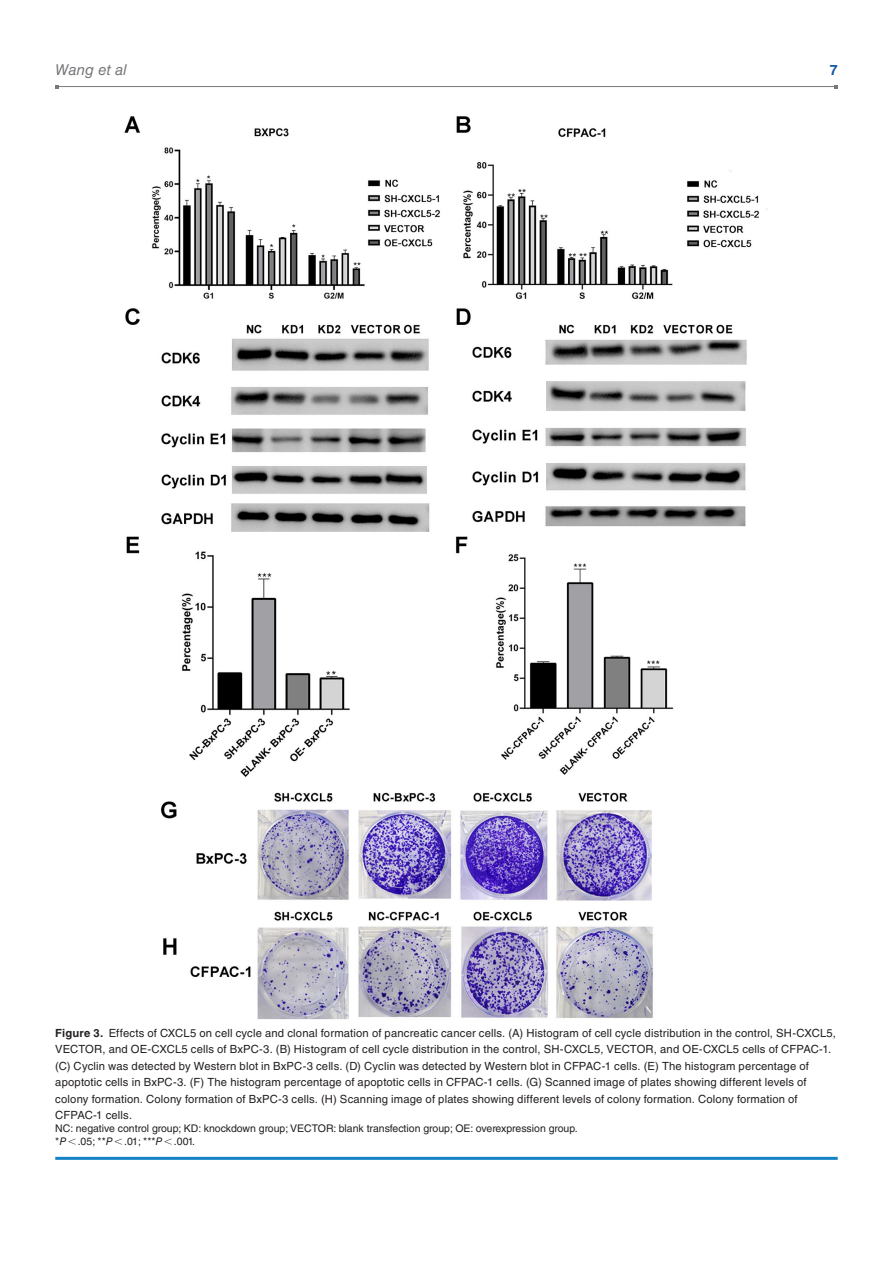
<style>
.page{position:relative;width:893px;height:1263px;background:#fff}
.page>*{position:absolute;margin:0;border:0;box-sizing:border-box;transform-origin:0 0}
.t1{font:italic 15px "Helvetica LT Std";color:#76787b}
.t2{font:700 14.25px "Helvetica LT Std";color:#1055a4}
.t3{font:11.25px/16.5px "Helvetica LT Std";letter-spacing:.015em;color:#231f20}
.t4{font:10.5px/12.8px "Helvetica LT Std";color:#231f20}
.s1{font-weight:700}
.s2{font-style:italic}
</style>
<div class="page">
<hr style="left:57px;top:86px;width:779px;height:1px;background:#76787b">
<hr style="left:55px;top:1157px;width:783px;height:3px;background:#1582c5">
<img style="left:124px;top:116px;width:644px;height:904px">
<h1 class="t1" style="left:55px;top:61px;width:73px">Wang et al</h1>
<p class="t2" style="left:830px;top:61px;width:9px">7</p>
<p class="t3" style="left:55px;top:1024px;width:782px"><span class="s1">Figure 3.</span> Effects of CXCL5 on cell cycle and clonal formation of pancreatic cancer cells. (A) Histogram of cell cycle distribution in the control, SH-CXCL5, VECTOR, and OE-CXCL5 cells of BxPC-3. (B) Histogram of cell cycle distribution in the control, SH-CXCL5, VECTOR, and OE-CXCL5 cells of CFPAC-1. (C) Cyclin was detected by Western blot in BxPC-3 cells. (D) Cyclin was detected by Western blot in CFPAC-1 cells. (E) The histogram percentage of apoptotic cells in BxPC-3. (F) The histogram percentage of apoptotic cells in CFPAC-1 cells. (G) Scanned image of plates showing different levels of colony formation. Colony formation of BxPC-3 cells. (H) Scanning image of plates showing different levels of colony formation. Colony formation of CFPAC-1 cells.</p>
<p class="t4" style="left:55px;top:1122px;width:524px">NC: negative control group; KD: knockdown group; VECTOR: blank transfection group; OE: overexpression group. *<span class="s2">P</span> .05; **<span class="s2">P</span> .01; ***<span class="s2">P</span> .001.</p>
</div>
